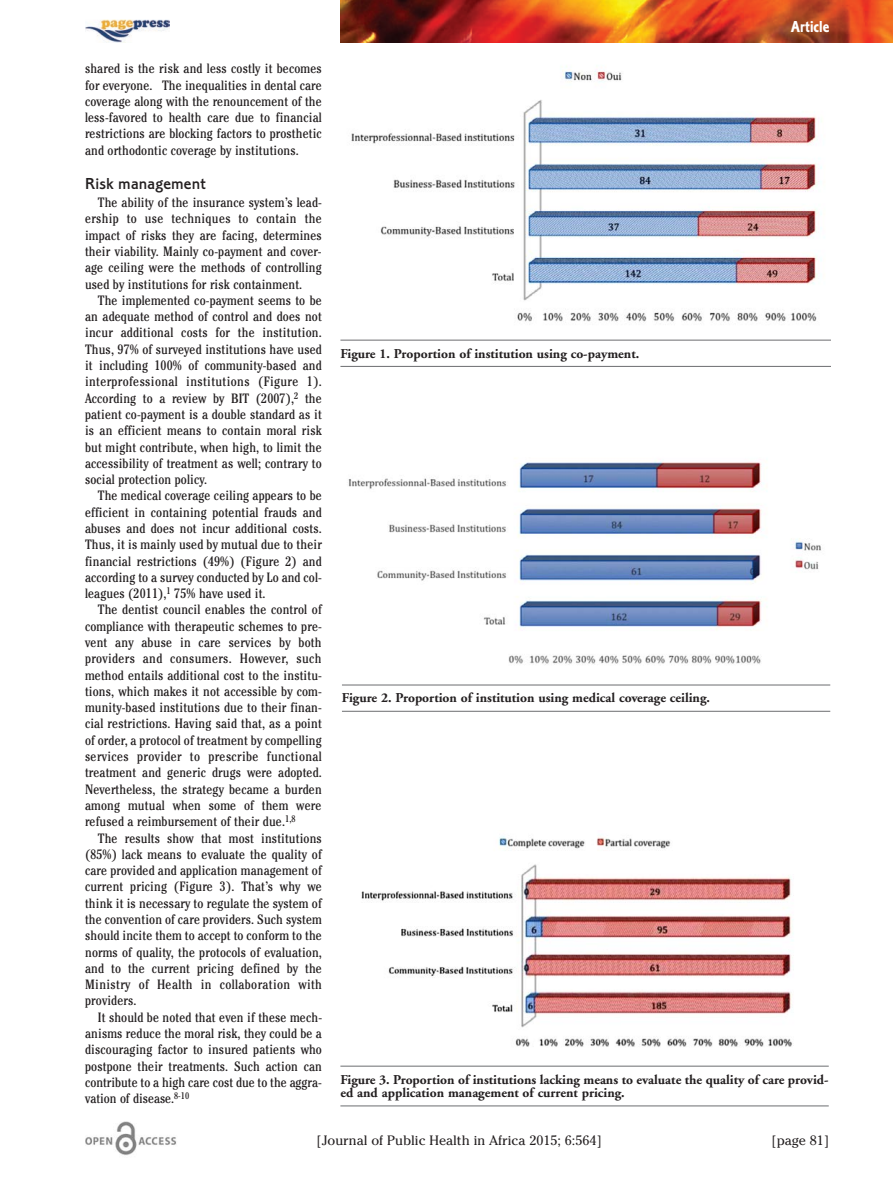
<style>
.page{position:relative;width:893px;height:1191px;background:#fff}
.page>*{position:absolute;margin:0;border:0;box-sizing:border-box;transform-origin:0 0}
.t1{font:16.5px "Corinthian Medium Plain";letter-spacing:.01em;color:#231f20}
.t2{font:16.5px "Corinthian Bold Condensed Plain";color:#fff}
.t3{font:condensed 13.5px/16.4px "Cheltenham";letter-spacing:.01em;color:#231f20;text-align:justify}
.t4{font:700 13.5px/13.5px "Adobe Garamond";color:#231f20}
.t5{font:13.5px "Cheltenham";color:#231f20}
</style>
<div class="page">
<img style="left:85px;top:19px;width:85px;height:24px">
<img style="left:341px;top:0;width:552px;height:42px">
<hr style="left:340px;top:340px;width:491px;height:1px;background:#6c6d70">
<hr style="left:340px;top:366px;width:491px;height:1px;background:#6c6d70">
<img style="left:351px;top:66px;width:471px;height:256px">
<img style="left:348px;top:460px;width:473px;height:205px">
<hr style="left:342px;top:684px;width:488px;height:1px;background:#6c6d70">
<hr style="left:342px;top:711px;width:488px;height:1px;background:#6c6d70">
<img style="left:361px;top:836px;width:433px;height:211px">
<hr style="left:340px;top:1065px;width:489px;height:1px;background:#6c6d70">
<hr style="left:340px;top:1105px;width:489px;height:1px;background:#6c6d70">
<img style="left:85px;top:1121px;width:91px;height:34px">
<p class="t2" style="left:791px;top:21px;width:40px">Article</p>
<p class="t3" style="left:85px;top:62px;width:238px">shared is the risk and less costly it becomes for everyone. The inequalities in dental care coverage along with the renouncement of the less-favored to health care due to financial restrictions are blocking factors to prosthetic and orthodontic coverage by institutions.</p>
<p class="t1" style="left:85px;top:178px;width:122px">Risk management</p>
<p class="t3" style="left:85px;top:196px;width:238px;text-indent:13px">The ability of the insurance system’s lead&shy;ership to use techniques to contain the impact of risks they are facing, determines their viability. Mainly co-payment and cover&shy;age ceiling were the methods of controlling used by institutions for risk containment.</p>
<p class="t3" style="left:85px;top:293px;width:238px;text-indent:13px">The implemented co-payment seems to be an adequate method of control and does not incur additional costs for the institution.<br>Thus, 97% of surveyed institutions have used it including 100% of community-based and interprofessional institutions (Figure 1).<br>According to a review by BIT (2007),<sup>2</sup> the patient co-payment is a double standard as it is an efficient means to contain moral risk but might contribute, when high, to limit the accessibility of treatment as well; contrary to social protection policy.</p>
<p class="t3" style="left:85px;top:489px;width:238px;text-indent:13px">The medical coverage ceiling appears to be efficient in containing potential frauds and abuses and does not incur additional costs.<br>Thus, it is mainly used by mutual due to their financial restrictions (49%) (Figure 2) and according to a survey conducted by Lo and col&shy;leagues (2011),<sup>1</sup> 75% have used it.</p>
<p class="t3" style="left:85px;top:603px;width:238px;text-indent:13px">The dentist council enables the control of compliance with therapeutic schemes to pre&shy;vent any abuse in care services by both providers and consumers. However, such method entails additional cost to the institu&shy;tions, which makes it not accessible by com&shy;munity-based institutions due to their finan&shy;cial restrictions. Having said that, as a point of order, a protocol of treatment by compelling services provider to prescribe functional treatment and generic drugs were adopted.<br>Nevertheless, the strategy became a burden among mutual when some of them were refused a reimbursement of their due.<sup>1,8</sup></p>
<p class="t3" style="left:85px;top:831px;width:238px;text-indent:13px">The results show that most institutions (85%) lack means to evaluate the quality of care provided and application management of current pricing (Figure 3). That’s why we think it is necessary to regulate the system of the convention of care providers. Such system should incite them to accept to conform to the norms of quality, the protocols of evaluation, and to the current pricing defined by the Ministry of Health in collaboration with providers.</p>
<p class="t3" style="left:85px;top:1010px;width:238px;text-indent:13px">It should be noted that even if these mech&shy;anisms reduce the moral risk, they could be a discouraging factor to insured patients who postpone their treatments. Such action can contribute to a high care cost due to the aggra&shy;vation of disease.<sup>8-10</sup></p>
<p class="t4" style="left:340px;top:348px;width:300px">Figure 1. Proportion of institution using co-payment.</p>
<p class="t4" style="left:342px;top:692px;width:370px">Figure 2. Proportion of institution using medical coverage ceiling.</p>
<p class="t4" style="left:340px;top:1073px;width:490px">Figure 3. Proportion of institutions lacking means to evaluate the quality of care provid&shy;ed and application management of current pricing.</p>
<p class="t5" style="left:317px;top:1132px;width:287px">[Journal of Public Health in Africa 2015; 6:564]</p>
<p class="t5" style="left:771px;top:1132px;width:59px">[page 81]</p>
</div>
